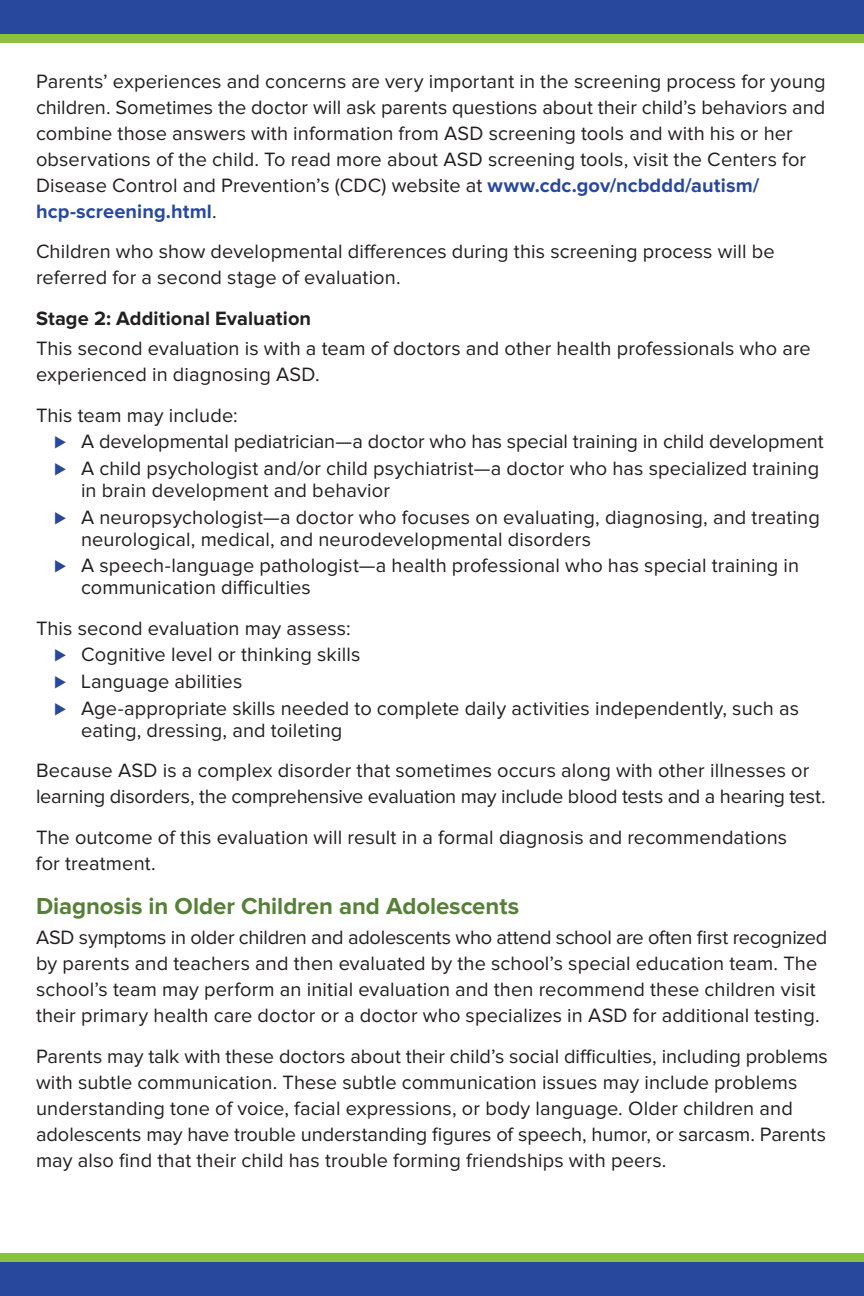
<style>
.page{position:relative;width:864px;height:1296px;background:#fff}
.page>*{position:absolute;margin:0;border:0;box-sizing:border-box;transform-origin:0 0}
.t1{font:700 24px "Proxima Nova";letter-spacing:-.005em;color:#567f37}
._1st_Para_H3{font:20px/26px "Proxima Nova";letter-spacing:.005em;color:#231f20}
.t2{font:700 20px "Proxima Nova";letter-spacing:.005em;color:#231f20}
.s1{font-weight:700;color:#28489d}
.s2{color:#28489d}
</style>
<div class="page">
<div style="left:0;top:1261px;width:864px;height:35px;background:#28489d"></div>
<div style="left:0;top:1253px;width:864px;height:8px;background:#8ac23f"></div>
<div style="left:0;top:0;width:864px;height:34px;background:#28489d"></div>
<div style="left:0;top:34px;width:864px;height:8px;background:#8ac23f"></div>
<p class="_1st_Para_H3" style="left:36px;top:69px;width:791px">Parents’ experiences and concerns are very important in the screening process for young children. Sometimes the doctor will ask parents questions about their child’s behaviors and combine those answers with information from ASD screening tools and with his or her observations of the child. To read more about ASD screening tools, visit the Centers for Disease Control and Prevention’s (CDC) website at <span class="s1">www.cdc.gov/ncbddd/autism/ hcp-screening.html</span>.</p>
<p class="_1st_Para_H3" style="left:36px;top:239px;width:740px">Children who show developmental differences during this screening process will be referred for a second stage of evaluation.</p>
<h4 class="t2" style="left:36px;top:309px;width:277px">Stage 2: Additional Evaluation</h4>
<p class="_1st_Para_H3" style="left:36px;top:336px;width:776px">This second evaluation is with a team of doctors and other health professionals who are experienced in diagnosing ASD.</p>
<p class="_1st_Para_H3" style="left:36px;top:403px;width:203px">This team may include:</p>
<p class="_1st_Para_H3" style="left:54px;top:430px;width:771px"><span class="s2">⊲</span> A developmental pediatrician—a doctor who has special training in child development</p>
<p class="_1st_Para_H3" style="left:81px;top:458px;width:740px;line-height:22px;text-indent:-27px"><span class="s2">⊲</span> A child psychologist and/or child psychiatrist—a doctor who has specialized training in brain development and behavior</p>
<p class="_1st_Para_H3" style="left:81px;top:507px;width:740px;line-height:22px;text-indent:-27px"><span class="s2">⊲</span> A neuropsychologist—a doctor who focuses on evaluating, diagnosing, and treating neurological, medical, and neurodevelopmental disorders</p>
<p class="_1st_Para_H3" style="left:81px;top:556px;width:720px;line-height:22px;text-indent:-27px"><span class="s2">⊲</span> A speech-language pathologist—a health professional who has special training in communication difficulties</p>
<p class="_1st_Para_H3" style="left:36px;top:616px;width:316px">This second evaluation may assess:</p>
<p class="_1st_Para_H3" style="left:54px;top:643px;width:308px"><span class="s2">⊲</span> Cognitive level or thinking skills</p>
<p class="_1st_Para_H3" style="left:54px;top:669px;width:190px"><span class="s2">⊲</span> Language abilities</p>
<p class="_1st_Para_H3" style="left:81px;top:698px;width:720px;line-height:22px;text-indent:-27px"><span class="s2">⊲</span> Age-appropriate skills needed to complete daily activities independently, such as eating, dressing, and toileting</p>
<p class="_1st_Para_H3" style="left:36px;top:758px;width:791px">Because ASD is a complex disorder that sometimes occurs along with other illnesses or learning disorders, the comprehensive evaluation may include blood tests and a hearing test.</p>
<p class="_1st_Para_H3" style="left:36px;top:825px;width:753px">The outcome of this evaluation will result in a formal diagnosis and recommendations for treatment.</p>
<h3 class="t1" style="left:36px;top:895px;width:485px">Diagnosis in Older Children and Adolescents</h3>
<p class="_1st_Para_H3" style="left:36px;top:926px;width:793px">ASD symptoms in older children and adolescents who attend school are often first recognized by parents and teachers and then evaluated by the school’s special education team. The school’s team may perform an initial evaluation and then recommend these children visit their primary health care doctor or a doctor who specializes in ASD for additional testing.</p>
<p class="_1st_Para_H3" style="left:36px;top:1044px;width:793px">Parents may talk with these doctors about their child’s social difficulties, including problems with subtle communication. These subtle communication issues may include problems understanding tone of voice, facial expressions, or body language. Older children and adolescents may have trouble understanding figures of speech, humor, or sarcasm. Parents may also find that their child has trouble forming friendships with peers.</p>
</div>
